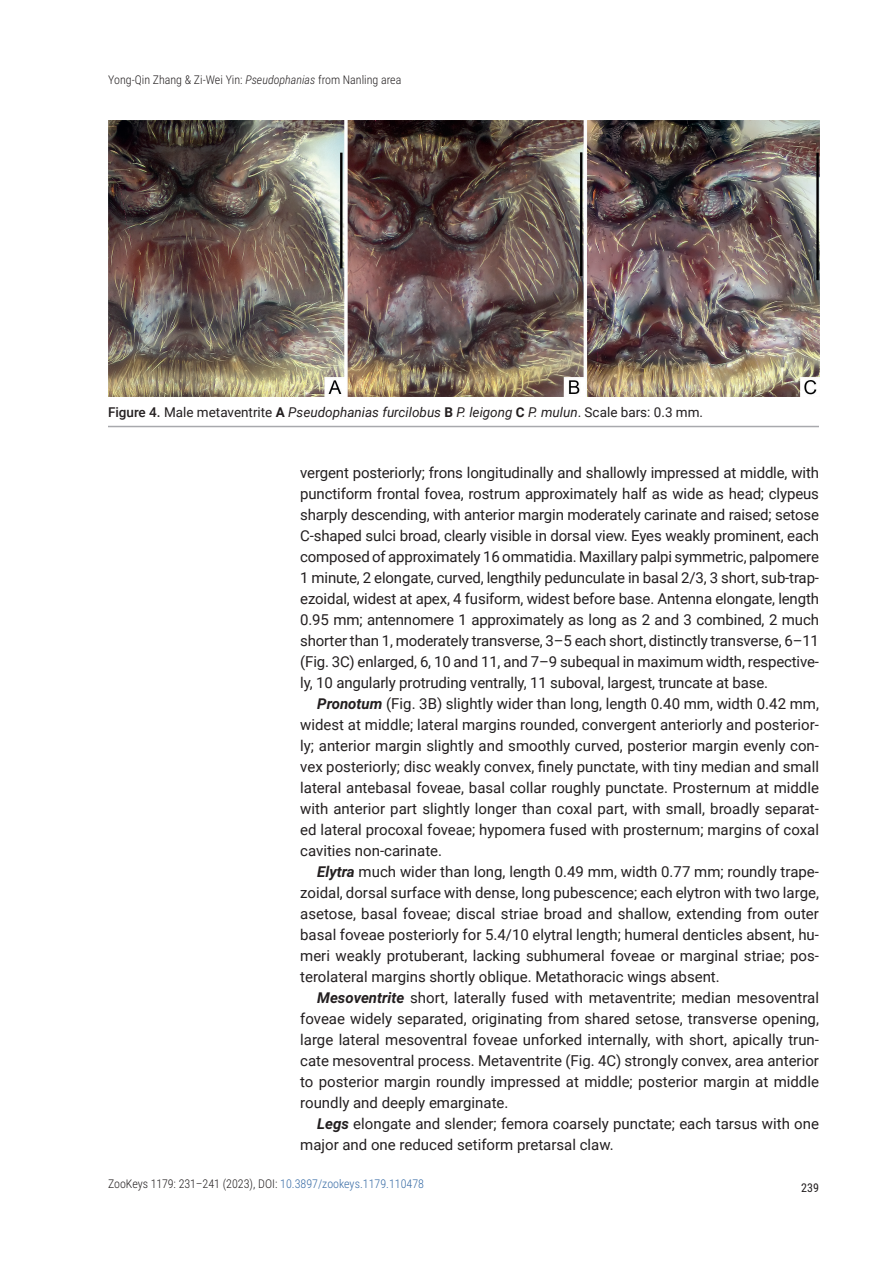
<style>
.page{position:relative;width:893px;height:1263px;background:#fff}
.page>*{position:absolute;margin:0;border:0;box-sizing:border-box;transform-origin:0 0}
.t1{font:15px/21px "Roboto";color:#231f20;text-align:justify}
.t2{font:italic 13.5px "Roboto";color:#231f20}
.t3{font:300 12px "Roboto Condensed";color:#231f20}
.t4{font:12px "Roboto Condensed";color:#231f20}
.s1{font-style:italic}
.s2{font-weight:500;font-style:normal}
.s3{font-style:normal}
.s4{font-weight:700;font-style:normal}
.s5{font-weight:700;font-style:italic}
.s6{color:#376ba5}
</style>
<div class="page">
<hr style="left:108px;top:426px;width:711px;height:1px;background:#a8a9ad">
<img style="left:108px;top:121px;width:711px;height:275px">
<p class="t3" style="left:108px;top:71px;width:295px">Yong-Qin Zhang &amp; Zi-Wei Yin: <span class="s1">Pseudophanias</span> from Nanling area</p>
<p class="t2" style="left:108px;top:403px;width:597px"><span class="s2">Figure 4.</span> <span class="s3">Male metaventrite</span> <span class="s4">A</span> Pseudophanias furcilobus <span class="s4">B</span> P. leigong <span class="s4">C</span> P. mulun<span class="s3">. Scale bars: 0.3 mm.</span></p>
<p class="t1" style="left:300px;top:461px;width:520px">vergent posteriorly; frons longitudinally and shallowly impressed at middle, with punctiform frontal fovea, rostrum approximately half as wide as head; clypeus sharply descending, with anterior margin moderately carinate and raised; setose C-shaped sulci broad, clearly visible in dorsal view. Eyes weakly prominent, each composed of approximately 16 ommatidia. Maxillary palpi symmetric, palpomere 1 minute, 2 elongate, curved, lengthily pedunculate in basal 2/3, 3 short, sub-trap&shy;ezoidal, widest at apex, 4 fusiform, widest before base. Antenna elongate, length 0.95 mm; antennomere 1 approximately as long as 2 and 3 combined, 2 much shorter than 1, moderately transverse, 3–5 each short, distinctly transverse, 6–11 (Fig. 3C) enlarged, 6, 10 and 11, and 7–9 subequal in maximum width, respective&shy;ly, 10 angularly protruding ventrally, 11 suboval, largest, truncate at base.</p>
<p class="t1" style="left:300px;top:692px;width:520px;text-indent:17px"><span class="s5">Pronotum</span> (Fig. 3B) slightly wider than long, length 0.40 mm, width 0.42 mm, widest at middle; lateral margins rounded, convergent anteriorly and posterior&shy;ly; anterior margin slightly and smoothly curved, posterior margin evenly con&shy;vex posteriorly; disc weakly convex, finely punctate, with tiny median and small lateral antebasal foveae, basal collar roughly punctate. Prosternum at middle with anterior part slightly longer than coxal part, with small, broadly separat&shy;ed lateral procoxal foveae; hypomera fused with prosternum; margins of coxal cavities non-carinate.</p>
<p class="t1" style="left:300px;top:860px;width:520px;text-indent:17px"><span class="s5">Elytra</span> much wider than long, length 0.49 mm, width 0.77 mm; roundly trape&shy;zoidal, dorsal surface with dense, long pubescence; each elytron with two large, asetose, basal foveae; discal striae broad and shallow, extending from outer basal foveae posteriorly for 5.4/10 elytral length; humeral denticles absent, hu&shy;meri weakly protuberant, lacking subhumeral foveae or marginal striae; pos&shy;terolateral margins shortly oblique. Metathoracic wings absent.</p>
<p class="t1" style="left:300px;top:986px;width:520px;text-indent:17px"><span class="s5">Mesoventrite</span> short, laterally fused with metaventrite; median mesoventral foveae widely separated, originating from shared setose, transverse opening, large lateral mesoventral foveae unforked internally, with short, apically trun&shy;cate mesoventral process. Metaventrite (Fig. 4C) strongly convex, area anterior to posterior margin roundly impressed at middle; posterior margin at middle roundly and deeply emarginate.</p>
<p class="t1" style="left:300px;top:1112px;width:520px;text-indent:17px"><span class="s5">Legs</span> elongate and slender; femora coarsely punctate; each tarsus with one major and one reduced setiform pretarsal claw.</p>
<p class="t3" style="left:108px;top:1175px;width:318px">ZooKeys 1179: 231–241 (2023), DOI: <span class="s6">10.3897/zookeys.1179.110478</span></p>
<p class="t4" style="left:801px;top:1179px;width:19px">239</p>
</div>
